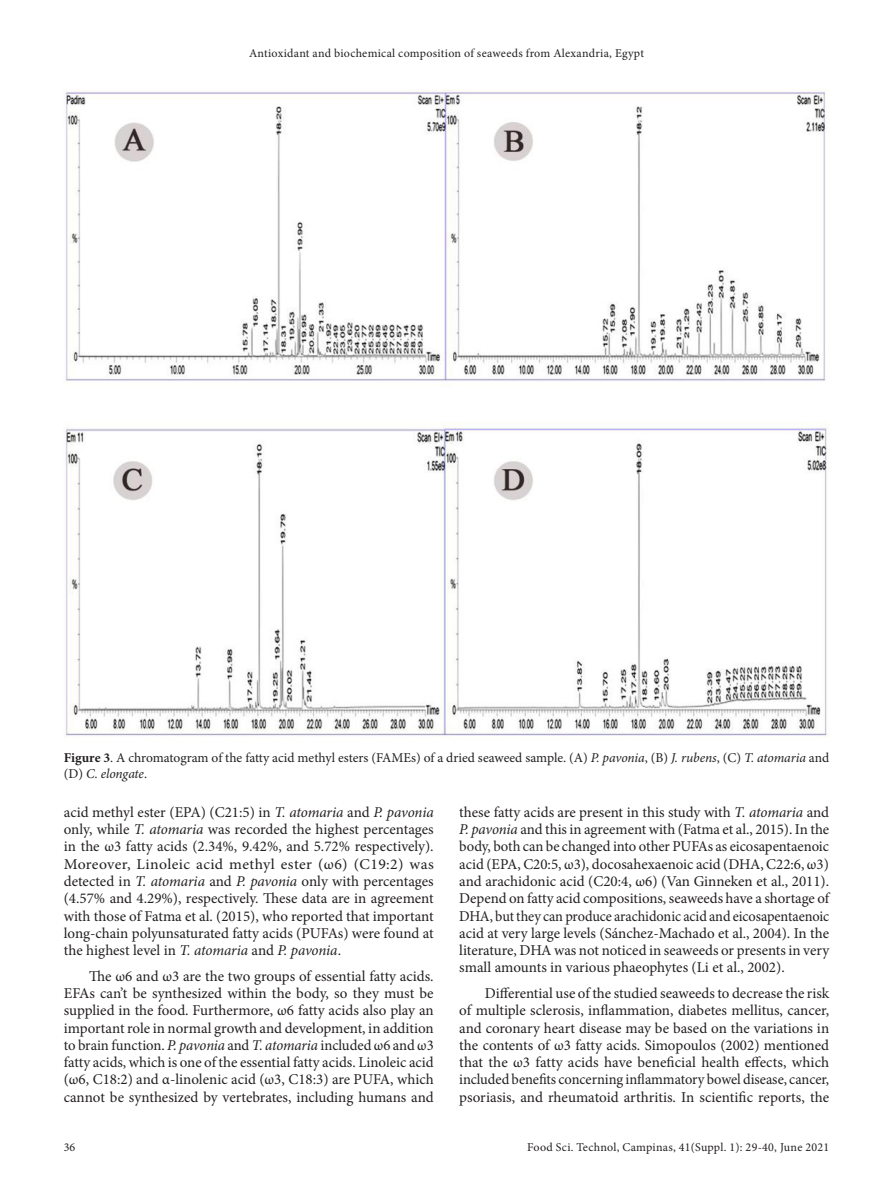
<style>
.page{position:relative;width:893px;height:1191px;background:#fff}
.page>*{position:absolute;margin:0;border:0;box-sizing:border-box;transform-origin:0 0}
.Paragraph{font:15px/17.2px "Minion Pro";color:#231f20;text-align:justify}
.FigureCaption{font:13.5px/16.2px "Minion Pro";color:#231f20}
.t1{font:12px "Minion Pro";letter-spacing:.025em;color:#231f20}
.s1{font-weight:700}
.s2{font-style:italic}
</style>
<div class="page">
<img style="left:64px;top:89px;width:763px;height:647px">
<p class="t1" style="left:249px;top:45px;width:397px">Antioxidant and biochemical composition of seaweeds from Alexandria, Egypt</p>
<p class="FigureCaption" style="left:64px;top:749px;width:767px"><span class="s1">Figure 3</span>. A chromatogram of the fatty acid methyl esters (FAMEs) of a dried seaweed sample. (A) <span class="s2">P. pavonia</span>, (B) <span class="s2">J. rubens</span>, (C) <span class="s2">T. atomaria</span> and (D) <span class="s2">C. elongate</span>.</p>
<p class="Paragraph" style="left:64px;top:803px;width:371px">acid methyl ester (EPA) (C21:5) in <span class="s2">T. atomaria</span> and <span class="s2">P. pavonia </span>only, while <span class="s2">T. atomaria</span> was recorded the highest percentages in the ω3 fatty acids (2.34%, 9.42%, and 5.72% respectively).<br>Moreover, Linoleic acid methyl ester (ω6) (C19:2) was detected in <span class="s2">T. atomaria</span> and <span class="s2">P. pavonia</span> only with percentages (4.57% and 4.29%), respectively. These data are in agreement with those of Fatma et al. (2015), who reported that important long-chain polyunsaturated fatty acids (PUFAs) were found at the highest level in <span class="s2">T. atomaria</span> and <span class="s2">P. pavonia</span>.</p>
<p class="Paragraph" style="left:64px;top:967px;width:371px;text-indent:26px">The ω6 and ω3 are the two groups of essential fatty acids.<br>EFAs can’t be synthesized within the body, so they must be supplied in the food. Furthermore, ω6 fatty acids also play an important role in normal growth and development, in addition to brain function. <span class="s2">P. pavonia</span> and <span class="s2">T. atomaria</span> included ω6 and ω3 fatty acids, which is one of the essential fatty acids. Linoleic acid (ω6, C18:2) and α-linolenic acid (ω3, C18:3) are PUFA, which cannot be synthesized by vertebrates, including humans and</p>
<p class="Paragraph" style="left:459px;top:803px;width:372px">these fatty acids are present in this study with <span class="s2">T. atomaria</span> and <span class="s2">P. pavonia</span> and this in agreement with (Fatma et al., 2015). In the body, both can be changed into other PUFAs as eicosapentaenoic acid (EPA, C20:5, ω3), docosahexaenoic acid (DHA, C22:6, ω3) and arachidonic acid (C20:4, ω6) (Van Ginneken et al., 2011).<br>Depend on fatty acid compositions, seaweeds have a shortage of DHA, but they can produce arachidonic acid and eicosapentaenoic acid at very large levels (Sánchez-Machado et al., 2004). In the literature, DHA was not noticed in seaweeds or presents in very small amounts in various phaeophytes (Li et al., 2002).</p>
<p class="Paragraph" style="left:459px;top:984px;width:372px;text-indent:26px">Differential use of the studied seaweeds to decrease the risk of multiple sclerosis, inflammation, diabetes mellitus, cancer, and coronary heart disease may be based on the variations in the contents of ω3 fatty acids. Simopoulos (2002) mentioned that the ω3 fatty acids have beneficial health effects, which included benefits concerning inflammatory bowel disease, cancer, psoriasis, and rheumatoid arthritis. In scientific reports, the</p>
<p class="t1" style="left:527px;top:1139px;width:304px">Food Sci. Technol, Campinas, 41(Suppl. 1): 29-40, June 2021</p>
</div>
